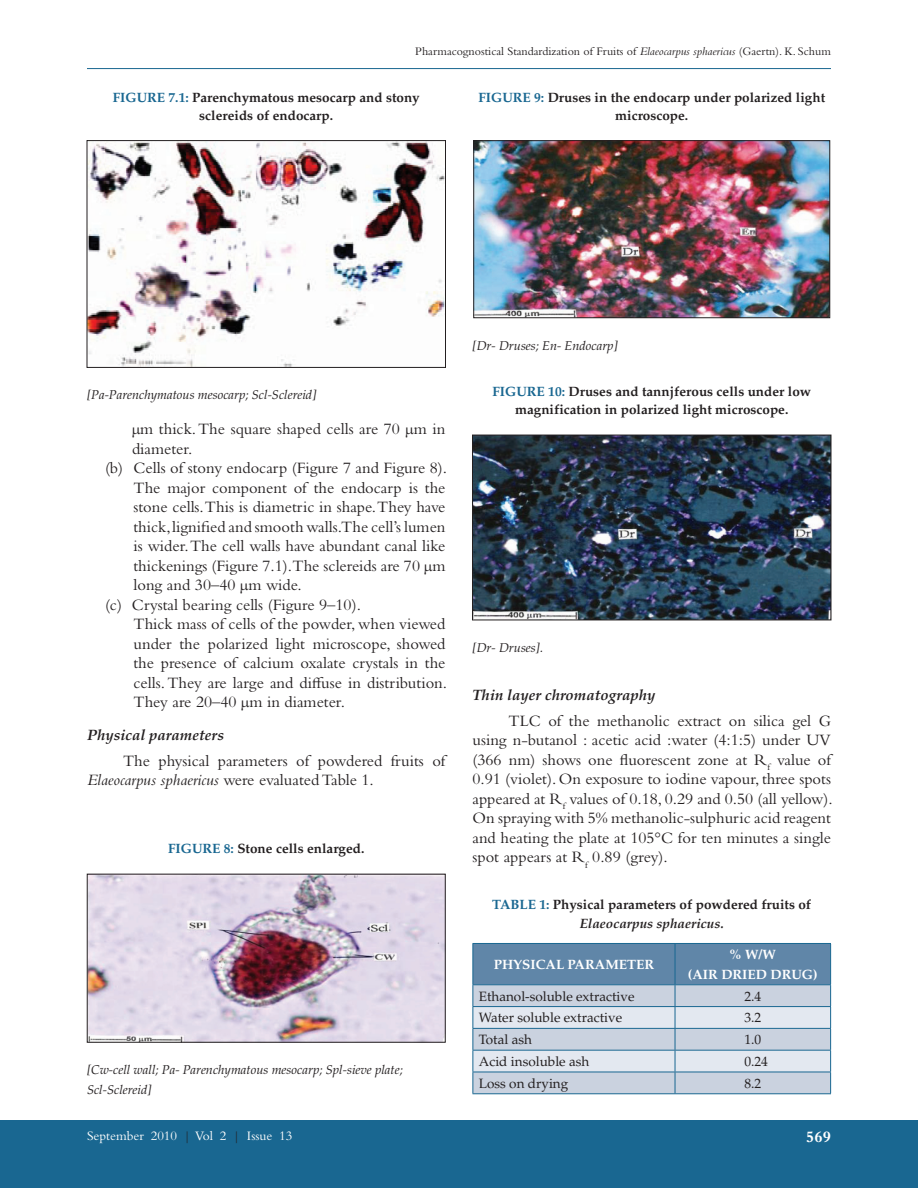
<style>
.page{position:relative;width:918px;height:1188px;background:#fff}
.page>*{position:absolute;margin:0;border:0;box-sizing:border-box;transform-origin:0 0}
.Tx{font:16.5px/19.5px "Bembo Std";color:#231f20;text-align:justify}
.t1{font:700 16.5px "Bembo Std";color:#fff}
.t2{font:italic 700 15px "Palatino LT Std";color:#231f20}
.Figure-Title{font:700 13.5px/18px "Palatino LT Std";color:#231f20}
.Table_Tx{font:13.5px "Palatino LT Std";color:#231f20}
.Table_Title{font:700 13.5px/19.5px "Palatino LT Std";color:#231f20}
.Table_Head{font:700 13.5px/19.5px "Palatino LT Std";color:#fff}
.t3{font:13.5px "Bembo Std";color:#fff}
.Figure-Title-2{font:700 13.5px "Palatino LT Std";color:#196791}
.Table_Title-2{font:700 13.5px "Palatino LT Std";color:#196791}
.table_source{font:italic 12.75px/19.5px "Palatino LT Std";color:#231f20}
.t4{font:12px "Bembo Std";color:#231f20}
.s1{font-style:italic}
.s2{color:#196791}
.s3{color:#231f20}
</style>
<div class="page">
<div style="left:0;top:1120px;width:918px;height:68px;background:#196791"></div>
<hr style="left:87px;top:68px;width:744px;height:1px;background:#196791">
<img style="left:89px;top:142px;width:355px;height:224px">
<div style="left:87px;top:140px;width:359px;height:228px;border:1px solid #231f20"></div>
<img style="left:89px;top:876px;width:355px;height:165px">
<div style="left:87px;top:874px;width:359px;height:169px;border:1px solid #231f20"></div>
<img style="left:475px;top:142px;width:353px;height:174px">
<div style="left:473px;top:140px;width:357px;height:178px;border:1px solid #231f20"></div>
<img style="left:474px;top:437px;width:355px;height:181px">
<div style="left:472px;top:435px;width:359px;height:185px;border:1px solid #231f20"></div>
<svg style="left:472px;top:944px;width:359px;height:149px;background:#aec0d2"></svg>
<hr style="left:472px;top:1093px;width:203px;height:1px;background:#196791">
<hr style="left:675px;top:1093px;width:156px;height:1px;background:#196791">
<hr style="left:472px;top:943px;width:203px;height:1px;background:#196791">
<hr style="left:472px;top:944px;width:1px;height:40px;background:#196791">
<hr style="left:675px;top:943px;width:156px;height:1px;background:#196791">
<hr style="left:830px;top:944px;width:1px;height:40px;background:#196791">
<hr style="left:472px;top:984px;width:203px;height:1px;background:#196791">
<hr style="left:675px;top:984px;width:156px;height:1px;background:#196791">
<p class="t4" style="left:415px;top:44px;width:417px">Pharmacognostical Standardization of Fruits of <span class="s1">Elaeocarpus sphaericus</span> (Gaertn). K. Schum</p>
<p class="Figure-Title-2" style="left:113px;top:89px;width:18px">Figure</p>
<p class="Figure-Title" style="left:199px;top:88px;width:222px;text-indent:-31px"><span class="s2">7.1:</span> Parenchymatous mesocarp and stony sclereids of endocarp.</p>
<p class="Figure-Title-2" style="left:478px;top:89px;width:18px">Figure</p>
<p class="Figure-Title" style="left:615px;top:88px;width:211px;text-indent:-81px"><span class="s2">9:</span> Druses in the endocarp under polarized light microscope.</p>
<p class="table_source" style="left:87px;top:385px;width:231px">[Pa-Parenchymatous mesocarp; Scl-Sclereid]</p>
<p class="Tx" style="left:132px;top:419px;width:315px">µm thick. The square shaped cells are 70 µm in diameter.</p>
<p class="Tx" style="left:105px;top:458px;width:344px">(b) Cells of stony endocarp (Figure 7 and Figure 8).</p>
<p class="Tx" style="left:134px;top:478px;width:314px">The major component of the endocarp is the stone cells. This is diametric in shape. They have thick, lignified and smooth walls.The cell’s lumen is wider. The cell walls have abundant canal like thickenings (Figure 7.1).The sclereids are 70 µm long and 30–40 µm wide.</p>
<p class="Tx" style="left:105px;top:595px;width:257px">(c) Crystal bearing cells (Figure 9–10).</p>
<p class="Tx" style="left:134px;top:614px;width:315px">Thick mass of cells of the powder, when viewed under the polarized light microscope, showed the presence of calcium oxalate crystals in the cells. They are large and diffuse in distribution.<br>They are 20–40 µm in diameter.</p>
<h2 class="t2" style="left:87px;top:726px;width:139px">Physical parameters</h2>
<p class="Tx" style="left:87px;top:751px;width:360px;text-indent:36px">The physical parameters of powdered fruits of<br><span class="s1">Elaeocarpus sphaericus</span> were evaluated Table 1.</p>
<p class="Figure-Title-2" style="left:168px;top:841px;width:18px">Figure</p>
<p class="Figure-Title" style="left:224px;top:840px;width:142px"><span class="s2">8:</span> Stone cells enlarged.</p>
<p class="table_source" style="left:87px;top:1060px;width:318px">[Cw-cell wall; Pa- Parenchymatous mesocarp; Spl-sieve plate;<br>Scl-Sclereid]</p>
<p class="table_source" style="left:472px;top:336px;width:147px">[Dr- Druses; En- Endocarp]</p>
<p class="Figure-Title-2" style="left:492px;top:384px;width:18px">Figure</p>
<p class="Figure-Title" style="left:515px;top:383px;width:298px;text-indent:33px"><span class="s2">10:</span> Druses and tannjferous cells under low magnification in polarized light microscope.</p>
<p class="table_source" style="left:472px;top:638px;width:72px">[Dr- Druses].</p>
<h2 class="t2" style="left:472px;top:686px;width:185px">Thin layer chromatography</h2>
<p class="Tx" style="left:472px;top:711px;width:362px;text-indent:36px">TLC of the methanolic extract on silica gel G using n-butanol : acetic acid :water (4:1:5) under UV (366 nm) shows one fluorescent zone at R<sub>f</sub> value of 0.91 (violet). On exposure to iodine vapour, three spots appeared at R<sub>f</sub> values of 0.18, 0.29 and 0.50 (all yellow).<br>On spraying with 5% methanolic-sulphuric acid reagent and heating the plate at 105°C for ten minutes a single spot appears at R<sub>f</sub> 0.89 (grey).</p>
<p class="Table_Title-2" style="left:492px;top:896px;width:18px">Table</p>
<p class="Table_Title" style="left:580px;top:894px;width:233px;text-indent:-40px"><span class="s2">1:</span> Physical parameters of powdered fruits of<br><span class="s1">Elaeocarpus sphaericus.</span></p>
<p class="Table_Head" style="left:494px;top:955px;width:38px">Physical</p>
<p class="Table_Head" style="left:567px;top:955px;width:11px">parameter</p>
<p class="Table_Head" style="left:688px;top:945px;width:90px;text-indent:42px">% w/w (Air dried</p>
<p class="Table_Head" style="left:770px;top:965px;width:12px">drug</p>
<p class="Table_Head" style="left:813px;top:965px;width:6px">)</p>
<p class="Table_Tx" style="left:479px;top:988px;width:157px">Ethanol-soluble extractive</p>
<p class="Table_Tx" style="left:744px;top:988px;width:18px">2.4</p>
<p class="Table_Tx" style="left:479px;top:1010px;width:145px">Water soluble extractive</p>
<p class="Table_Tx" style="left:744px;top:1010px;width:18px">3.2</p>
<p class="Table_Tx" style="left:479px;top:1032px;width:55px">Total ash</p>
<p class="Table_Tx" style="left:744px;top:1032px;width:18px">1.0</p>
<p class="Table_Tx" style="left:479px;top:1053px;width:112px">Acid insoluble ash</p>
<p class="Table_Tx" style="left:744px;top:1053px;width:25px">0.24</p>
<p class="Table_Tx" style="left:479px;top:1075px;width:91px">Loss on drying</p>
<p class="Table_Tx" style="left:744px;top:1075px;width:18px">8.2</p>
<p class="t3" style="left:87px;top:1128px;width:207px">September 2010 <span class="s3">|</span> Vol 2 <span class="s3">|</span> Issue 13</p>
<p class="t1" style="left:806px;top:1128px;width:26px">569</p>
</div>
